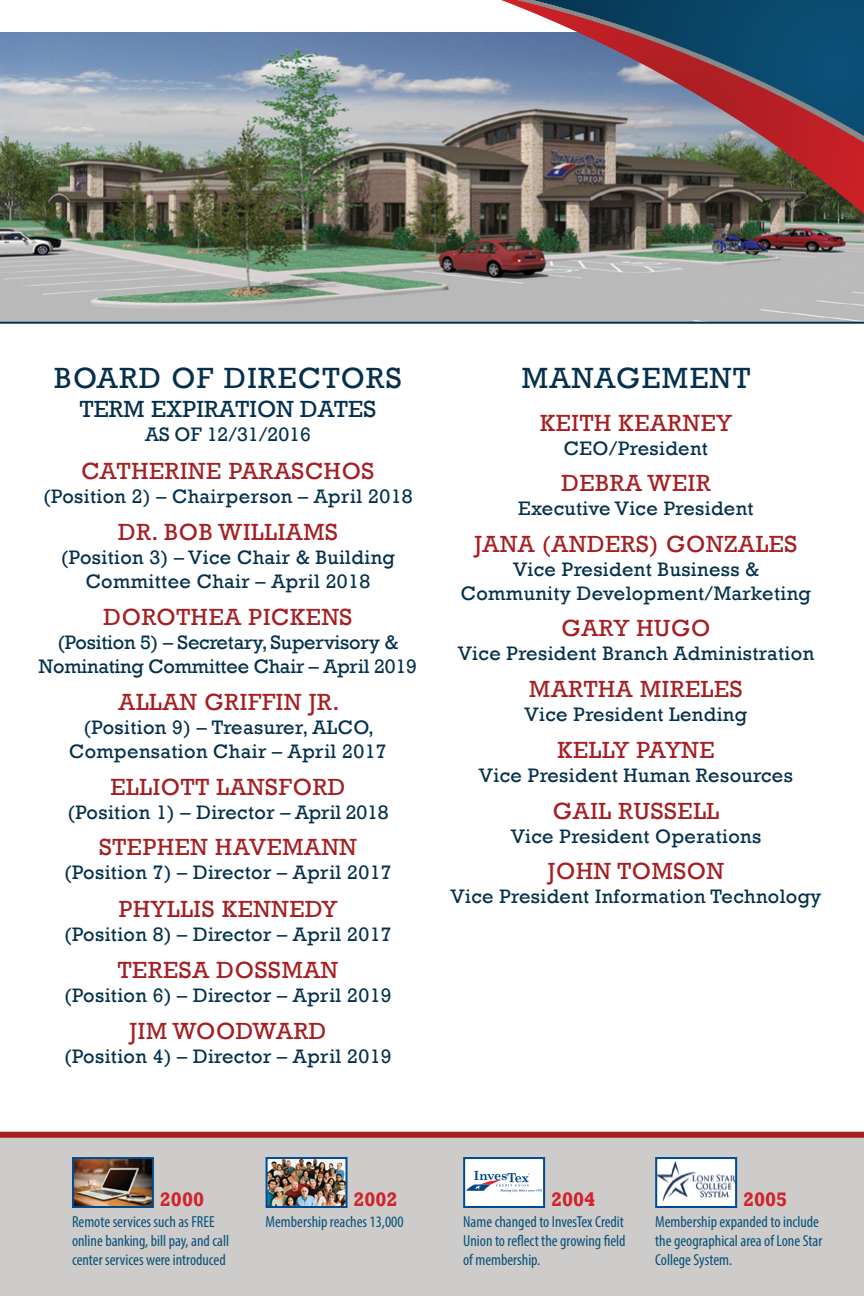
<style>
.page{position:relative;width:864px;height:1296px;background:#fff}
.page>*{position:absolute;margin:0;border:0;box-sizing:border-box;transform-origin:0 0}
.t1{font:30px "Rockwell";letter-spacing:.05em;color:#04304c}
.t2{font:24px "Rockwell";letter-spacing:.03em;color:#a61e22}
.t3{font:24px "Rockwell";letter-spacing:.01em;color:#04304c}
.t4{font:20px/24px "Rockwell";letter-spacing:.02em;color:#04304c;text-align:center}
.t5{font:20px/24px "Rockwell";letter-spacing:-.01em;color:#04304c;text-align:center}
.t6{font:700 20px "Rockwell";color:#d2232a}
.t7{font:20px "Rockwell";color:#04304c}
.t8{font:condensed 16px/19.2px "Myriad Pro";color:#0a517a}
</style>
<div class="page">
<div style="left:0;top:1135px;width:864px;height:161px;background:#cdcccb"></div>
<img style="left:269px;top:1160px;width:76px;height:45px">
<div style="left:266px;top:1157px;width:82px;height:51px;border:2px solid #004b8d"></div>
<img style="left:75px;top:1160px;width:76px;height:45px">
<div style="left:72px;top:1157px;width:82px;height:51px;border:2px solid #004b8d"></div>
<div style="left:464px;top:1158px;width:80px;height:49px;background:#fff"></div>
<svg style="left:466px;top:1171px;width:76px;height:21px"></svg>
<div style="left:463px;top:1157px;width:82px;height:51px;border:2px solid #004b8d"></div>
<img style="left:658px;top:1160px;width:76px;height:45px">
<div style="left:655px;top:1157px;width:82px;height:51px;border:2px solid #004b8d"></div>
<img style="left:1px;top:33px;width:862px;height:289px">
<svg style="left:501px;top:164px;width:363px;height:50px;background:#604d42"></svg>
<img style="left:454px;top:0;width:410px;height:164px">
<svg style="left:518px;top:0;width:346px;height:143px;background:#5d5e75"></svg>
<div style="left:0;top:1132px;width:864px;height:6px;background:#a61e22"></div>
<hr style="left:0;top:322px;width:864px;height:2px;background:#04304c">
<h1 class="t1" style="left:54px;top:360px;width:349px">BOARD OF DIRECTORS</h1>
<p class="t3" style="left:80px;top:395px;width:298px">TERM EXPIRATION DATES</p>
<p class="t7" style="left:145px;top:422px;width:167px">AS OF 12/31/2016</p>
<p class="t2" style="left:82px;top:457px;width:294px">CATHERINE PARASCHOS</p>
<p class="t4" style="left:43px;top:485px;width:371px">(Position 2) – Chairperson – April 2018</p>
<p class="t2" style="left:118px;top:518px;width:221px">DR. BOB WILLIAMS</p>
<p class="t4" style="left:61px;top:546px;width:336px">(Position 3) – Vice Chair &amp; Building<br>Committee Chair – April 2018</p>
<p class="t2" style="left:104px;top:603px;width:250px">DOROTHEA PICKENS</p>
<p class="t5" style="left:39px;top:631px;width:380px">(Position 5) – Secretary, Supervisory &amp;<br>Nominating Committee Chair – April 2019</p>
<p class="t2" style="left:119px;top:688px;width:222px">ALLAN GRIFFIN JR.</p>
<p class="t4" style="left:69px;top:715px;width:319px">(Position 9) – Treasurer, ALCO,<br>Compensation Chair – April 2017</p>
<p class="t2" style="left:111px;top:773px;width:236px">ELLIOTT LANSFORD</p>
<p class="t4" style="left:67px;top:800px;width:323px">(Position 1) – Director – April 2018</p>
<p class="t2" style="left:99px;top:833px;width:259px">STEPHEN HAVEMANN</p>
<p class="t4" style="left:64px;top:861px;width:329px">(Position 7) – Director – April 2017</p>
<p class="t2" style="left:119px;top:895px;width:220px">PHYLLIS KENNEDY</p>
<p class="t4" style="left:64px;top:923px;width:329px">(Position 8) – Director – April 2017</p>
<p class="t2" style="left:118px;top:956px;width:222px">TERESA DOSSMAN</p>
<p class="t4" style="left:64px;top:984px;width:329px">(Position 6) – Director – April 2019</p>
<p class="t2" style="left:130px;top:1017px;width:198px">JIM WOODWARD</p>
<p class="t4" style="left:64px;top:1045px;width:329px">(Position 4) – Director – April 2019</p>
<h1 class="t1" style="left:522px;top:360px;width:230px">MANAGEMENT</h1>
<p class="t2" style="left:540px;top:409px;width:193px">KEITH KEARNEY</p>
<p class="t4" style="left:564px;top:436px;width:146px">CEO/President</p>
<p class="t2" style="left:561px;top:469px;width:151px">DEBRA WEIR</p>
<p class="t4" style="left:518px;top:497px;width:237px">Executive Vice President</p>
<p class="t2" style="left:475px;top:530px;width:324px">JANA (ANDERS) GONZALES</p>
<p class="t4" style="left:461px;top:558px;width:352px">Vice President Business &amp;<br>Community Development/Marketing</p>
<p class="t2" style="left:562px;top:614px;width:151px">GARY HUGO</p>
<p class="t4" style="left:458px;top:642px;width:358px">Vice President Branch Administration</p>
<p class="t2" style="left:529px;top:675px;width:215px">MARTHA MIRELES</p>
<p class="t4" style="left:525px;top:703px;width:224px">Vice President Lending</p>
<p class="t2" style="left:557px;top:736px;width:159px">KELLY PAYNE</p>
<p class="t4" style="left:479px;top:763px;width:316px">Vice President Human Resources</p>
<p class="t2" style="left:553px;top:797px;width:168px">GAIL RUSSELL</p>
<p class="t4" style="left:511px;top:824px;width:252px">Vice President Operations</p>
<p class="t2" style="left:548px;top:857px;width:178px">JOHN TOMSON</p>
<p class="t4" style="left:451px;top:885px;width:372px">Vice President Information Technology</p>
<p class="t6" style="left:160px;top:1187px;width:46px">2000</p>
<p class="t6" style="left:354px;top:1187px;width:46px">2002</p>
<p class="t6" style="left:551px;top:1187px;width:46px">2004</p>
<p class="t6" style="left:743px;top:1187px;width:46px">2005</p>
<p class="t8" style="left:72px;top:1212px;width:159px">Remote services such as FREE online banking, bill pay, and call center services were introduced</p>
<p class="t8" style="left:266px;top:1212px;width:139px">Membership reaches 13,000</p>
<p class="t8" style="left:655px;top:1212px;width:169px">Membership expanded to include the geographical area of Lone Star<br>College System.</p>
<p class="t8" style="left:463px;top:1212px;width:164px;text-align:justify">Name changed to InvesTex Credit Union to reflect the growing field of membership.</p>
</div>
